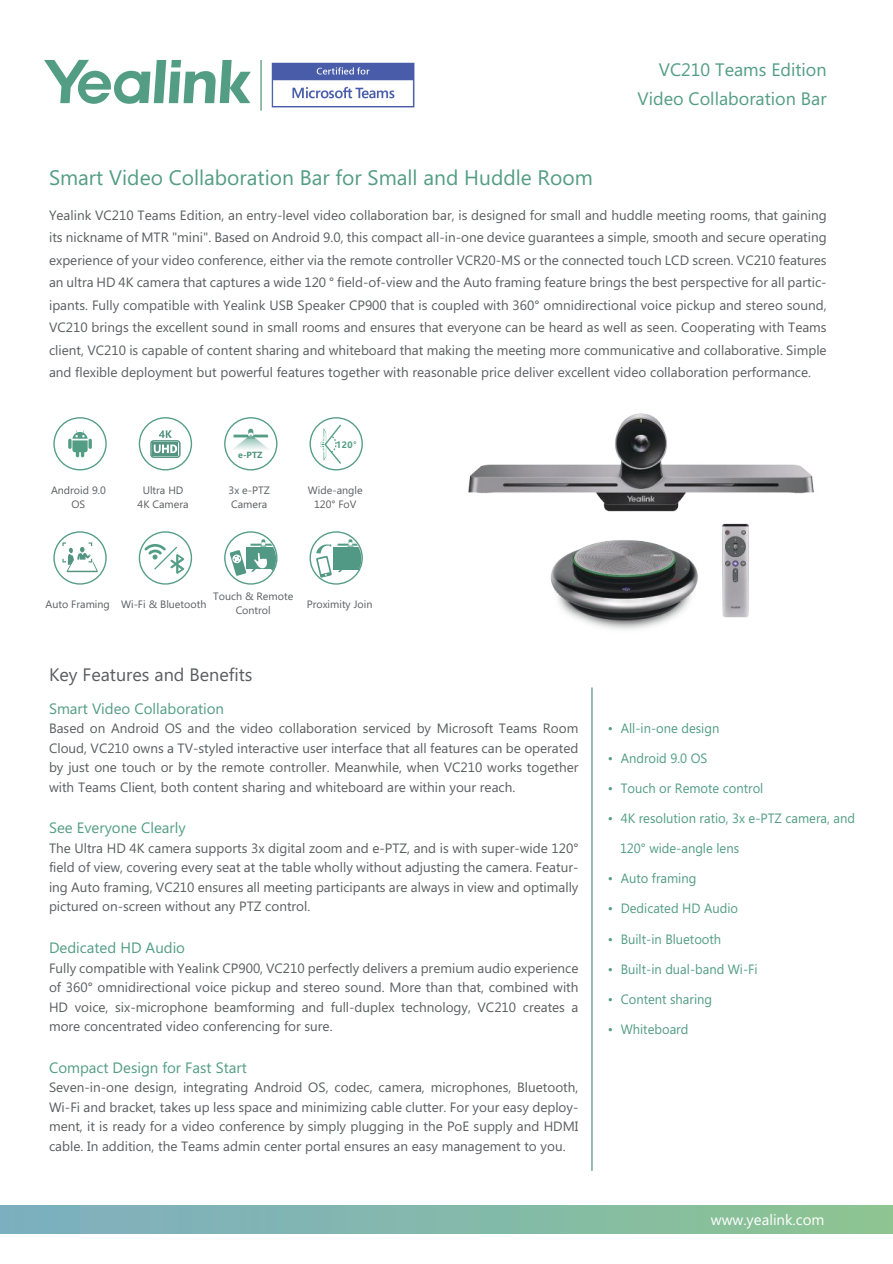
<style>
.page{position:relative;width:893px;height:1264px;background:#fff}
.page>*{position:absolute;margin:0;border:0;box-sizing:border-box;transform-origin:0 0}
.t1{font:21px "Microsoft Phags Pa";color:#539d85}
.t2{font:18px/29.1px "Microsoft Phags Pa";color:#539d85;text-align:right}
.t3{font:18px "Microsoft Phags Pa";color:#5a5d5f}
.t4{font:15px "Microsoft Phags Pa";color:#539d85}
.t5{font:15px "Microsoft Phags Pa";color:#fff}
.t6{font:13.5px/19.5px "Microsoft Phags Pa";color:#5a5d5f;text-align:justify}
.t7{font:13.5px "Microsoft Phags Pa";color:#539d85;scale:.96 1}
.t8{font:10.65px/13.6px "Microsoft Phags Pa";color:#5a5d5f;text-align:center}
.t9{font:700 9px "Microsoft Phags Pa";color:#50957f}
.t10{font:700 8.7px "Microsoft Ya Hei";color:#539d85}
</style>
<div class="page">
<hr style="left:591px;top:687px;width:1px;height:483px;background:#2f7b59">
<div style="left:0;top:1205px;width:892px;height:28px;background:linear-gradient(to right,#7daec2,#8cc492)"></div>
<div style="left:139px;top:531px;width:53px;height:53px;border:1px solid #539d85;border-radius:50%"></div>
<svg style="left:144px;top:542px;width:40px;height:31px"></svg>
<div style="left:139px;top:417px;width:53px;height:53px;border:1px solid #539d85;border-radius:50%"></div>
<div style="left:150px;top:440px;width:30px;height:18px;border:2px solid #529480;border-radius:3px"></div>
<svg style="left:153px;top:442px;width:25px;height:13px"></svg>
<svg style="left:154px;top:444px;width:23px;height:9px"></svg>
<svg style="left:159px;top:430px;width:13px;height:8px"></svg>
<div style="left:53px;top:417px;width:54px;height:53px;border:1px solid #539d85;border-radius:50%"></div>
<svg style="left:68px;top:430px;width:24px;height:27px"></svg>
<div style="left:309px;top:417px;width:54px;height:53px;border:1px solid #539d85;border-radius:50%"></div>
<svg style="left:320px;top:423px;width:21px;height:42px"></svg>
<div style="left:224px;top:417px;width:53px;height:53px;border:1px solid #539d85;border-radius:50%"></div>
<svg style="left:233px;top:428px;width:36px;height:22px"></svg>
<img style="left:468px;top:413px;width:346px;height:217px">
<svg style="left:62px;top:542px;width:36px;height:30px"></svg>
<div style="left:53px;top:531px;width:54px;height:53px;border:1px solid #539d85;border-radius:50%"></div>
<svg style="left:229px;top:539px;width:47px;height:37px"></svg>
<div style="left:224px;top:531px;width:53px;height:53px;border:1px solid #539d85;border-radius:50%"></div>
<svg style="left:316px;top:539px;width:45px;height:38px"></svg>
<div style="left:309px;top:531px;width:54px;height:53px;border:1px solid #539d85;border-radius:50%"></div>
<svg style="left:44px;top:60px;width:207px;height:44px"></svg>
<img style="left:261px;top:60px;width:154px;height:51px">
<h1 class="t1" style="left:49px;top:163px;width:545px">Smart Video Collaboration Bar for Small and Huddle Room</h1>
<h2 class="t2" style="left:637px;top:54px;width:191px">VC210 Teams Edition<br>Video Collaboration Bar</h2>
<p class="t6" style="left:49px;top:203px;width:779px;line-height:22.5px">Yealink VC210 Teams Edition, an entry-level video collaboration bar, is designed for small and huddle meeting rooms, that gaining its nickname of MTR "mini". Based on Android 9.0, this compact all-in-one device guarantees a simple, smooth and secure operating experience of your video conference, either via the remote controller VCR20-MS or the connected touch LCD screen. VC210 features an ultra HD 4K camera that captures a wide 120 ° field-of-view and the Auto framing feature brings the best perspective for all partic&shy;ipants. Fully compatible with Yealink USB Speaker CP900 that is coupled with 360° omnidirectional voice pickup and stereo sound, VC210 brings the excellent sound in small rooms and ensures that everyone can be heard as well as seen. Cooperating with Teams client, VC210 is capable of content sharing and whiteboard that making the meeting more communicative and collaborative. Simple and flexible deployment but powerful features together with reasonable price deliver excellent video collaboration performance.</p>
<p class="t9" style="left:238px;top:448px;width:26px">e-PTZ</p>
<p class="t10" style="left:336px;top:438px;width:22px">120°</p>
<p class="t8" style="left:51px;top:483px;width:56px">Android 9.0<br>OS</p>
<p class="t8" style="left:308px;top:483px;width:56px">Wide-angle<br>120° FoV</p>
<p class="t8" style="left:138px;top:483px;width:52px">Ultra HD<br>4K Camera</p>
<p class="t8" style="left:228px;top:483px;width:43px;text-align:left">3x e-PTZ<br>Camera</p>
<p class="t8" style="left:213px;top:589px;width:81px">Touch &amp; Remote<br>Control</p>
<p class="t8" style="left:306px;top:597px;width:67px">Proximity Join</p>
<p class="t8" style="left:45px;top:597px;width:162px">Auto Framing Wi-Fi &amp; Bluetooth</p>
<h2 class="t3" style="left:49px;top:661px;width:205px">Key Features and Benefits</h2>
<p class="t4" style="left:49px;top:698px;width:176px">Smart Video Collaboration</p>
<p class="t6" style="left:49px;top:717px;width:531px">Based on Android OS and the video collaboration serviced by Microsoft Teams Room Cloud, VC210 owns a TV-styled interactive user interface that all features can be operated by just one touch or by the remote controller. Meanwhile, when VC210 works together with Teams Client, both content sharing and whiteboard are within your reach.</p>
<p class="t4" style="left:49px;top:817px;width:138px">See Everyone Clearly</p>
<p class="t6" style="left:49px;top:837px;width:531px">The Ultra HD 4K camera supports 3x digital zoom and e-PTZ, and is with super-wide 120° field of view, covering every seat at the table wholly without adjusting the camera. Featur&shy;ing Auto framing, VC210 ensures all meeting participants are always in view and optimally pictured on-screen without any PTZ control.</p>
<p class="t4" style="left:49px;top:937px;width:137px">Dedicated HD Audio</p>
<p class="t6" style="left:49px;top:957px;width:531px">Fully compatible with Yealink CP900, VC210 perfectly delivers a premium audio experience of 360° omnidirectional voice pickup and stereo sound. More than that, combined with HD voice, six-microphone beamforming and full-duplex technology, VC210 creates a more concentrated video conferencing for sure.</p>
<p class="t4" style="left:49px;top:1056px;width:199px">Compact Design for Fast Start</p>
<p class="t6" style="left:49px;top:1076px;width:531px">Seven-in-one design, integrating Android OS, codec, camera, microphones, Bluetooth, Wi-Fi and bracket, takes up less space and minimizing cable clutter. For your easy deploy&shy;ment, it is ready for a video conference by simply plugging in the PoE supply and HDMI cable. In addition, the Teams admin center portal ensures an easy management to you.</p>
<p class="t7" style="left:608px;top:719px;width:117px">• All-in-one design</p>
<p class="t7" style="left:608px;top:749px;width:105px">• Android 9.0 OS</p>
<p class="t7" style="left:608px;top:779px;width:163px">• Touch or Remote control</p>
<p class="t7" style="left:608px;top:809px;width:259px">• 4K resolution ratio, 3x e-PTZ camera, and</p>
<p class="t7" style="left:620px;top:839px;width:126px">120° wide-angle lens</p>
<p class="t7" style="left:608px;top:869px;width:93px">• Auto framing</p>
<p class="t7" style="left:608px;top:899px;width:137px">• Dedicated HD Audio</p>
<p class="t7" style="left:608px;top:929px;width:119px">• Built-in Bluetooth</p>
<p class="t7" style="left:608px;top:959px;width:157px">• Built-in dual-band Wi-Fi</p>
<p class="t7" style="left:608px;top:989px;width:110px">• Content sharing</p>
<p class="t7" style="left:608px;top:1019px;width:85px">• Whiteboard</p>
<p class="t5" style="left:710px;top:1209px;width:115px">www.yealink.com</p>
</div>
